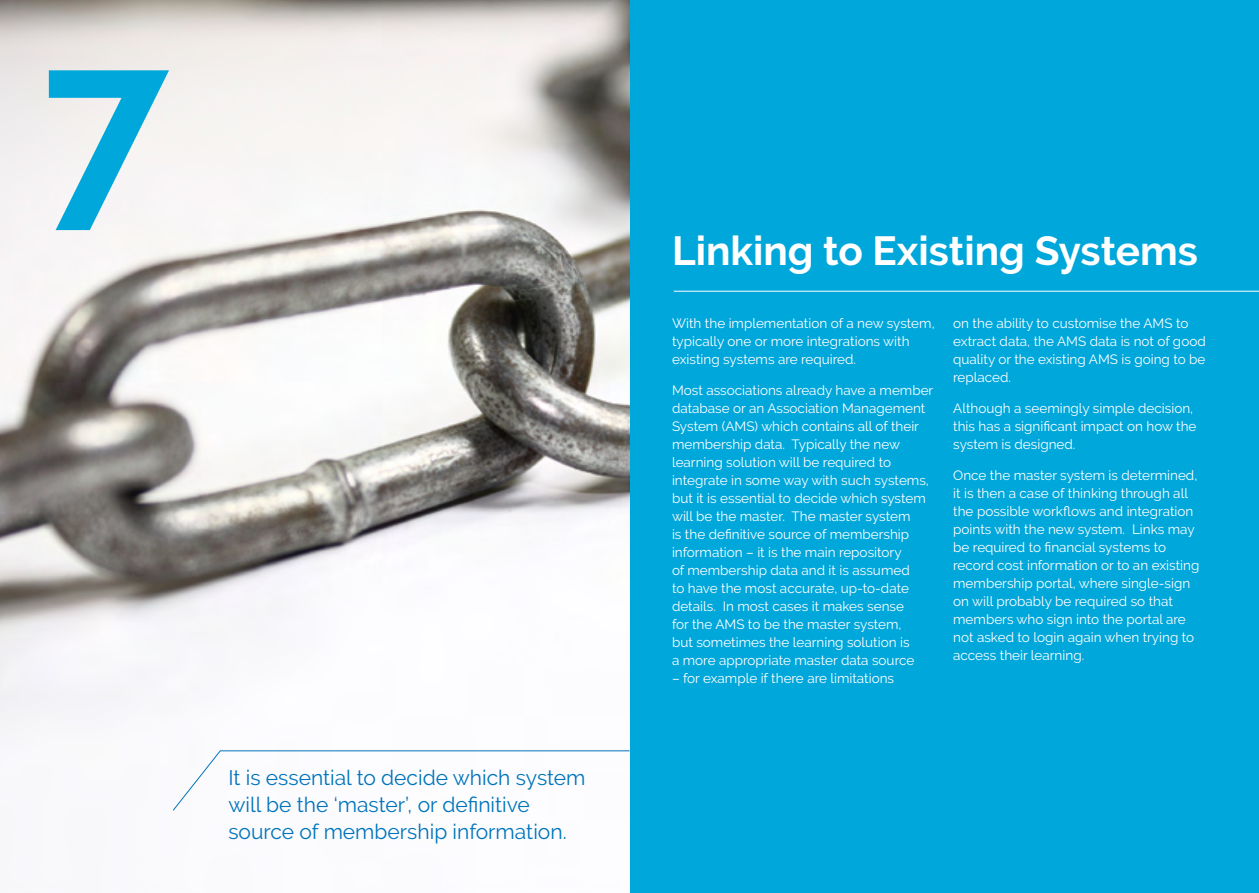
<style>
.page{position:relative;width:1259px;height:893px;background:#fff}
.page>*{position:absolute;margin:0;border:0;box-sizing:border-box;transform-origin:0 0}
.t1{font:700 225px "Raleway";color:#00a7db}
.t2{font:700 40.5px "Raleway";color:#fff}
.t3{font:21px/27px "Raleway";color:#0074ba}
.t4{font:13.5px/18px "Raleway";color:#fff}
</style>
<div class="page">
<div style="left:629px;top:0;width:630px;height:893px;background:#00a7db"></div>
<img style="left:0;top:0;width:629px;height:732px">
<hr style="left:674px;top:291px;width:585px;height:1px;background:#fff">
<svg style="left:172px;top:750px;width:458px;height:61px"></svg>
<p class="t1" style="left:43px;top:-6px;width:128px">7</p>
<p class="t3" style="left:228px;top:764px;width:359px">It is essential to decide which system will be the ‘master’, or definitive source of membership information.</p>
<p class="t2" style="left:672px;top:227px;width:527px">Linking to Existing Systems</p>
<p class="t4" style="left:672px;top:314px;width:264px">With the implementation of a new system, typically one or more integrations with existing systems are required.</p>
<p class="t4" style="left:672px;top:381px;width:263px">Most associations already have a member database or an Association Management System (AMS) which contains all of their membership data. Typically the new learning solution will be required to integrate in some way with such systems, but it is essential to decide which system will be the master. The master system<br>is the definitive source of membership information – it is the main repository<br>of membership data and it is assumed<br>to have the most accurate, up-to-date details. In most cases it makes sense<br>for the AMS to be the master system,<br>but sometimes the learning solution is<br>a more appropriate master data source</p>
<p class="t4" style="left:672px;top:669px;width:224px">– for example if there are limitations</p>
<p class="t4" style="left:953px;top:314px;width:254px">on the ability to customise the AMS to extract data, the AMS data is not of good quality or the existing AMS is going to be replaced.</p>
<p class="t4" style="left:953px;top:399px;width:245px">Although a seemingly simple decision, this has a significant impact on how the system is designed.</p>
<p class="t4" style="left:953px;top:466px;width:248px">Once the master system is determined, it is then a case of thinking through all the possible workflows and integration points with the new system. Links may be required to financial systems to record cost information or to an existing membership portal, where single-sign on will probably be required so that members who sign into the portal are not asked to login again when trying to access their learning.</p>
</div>
